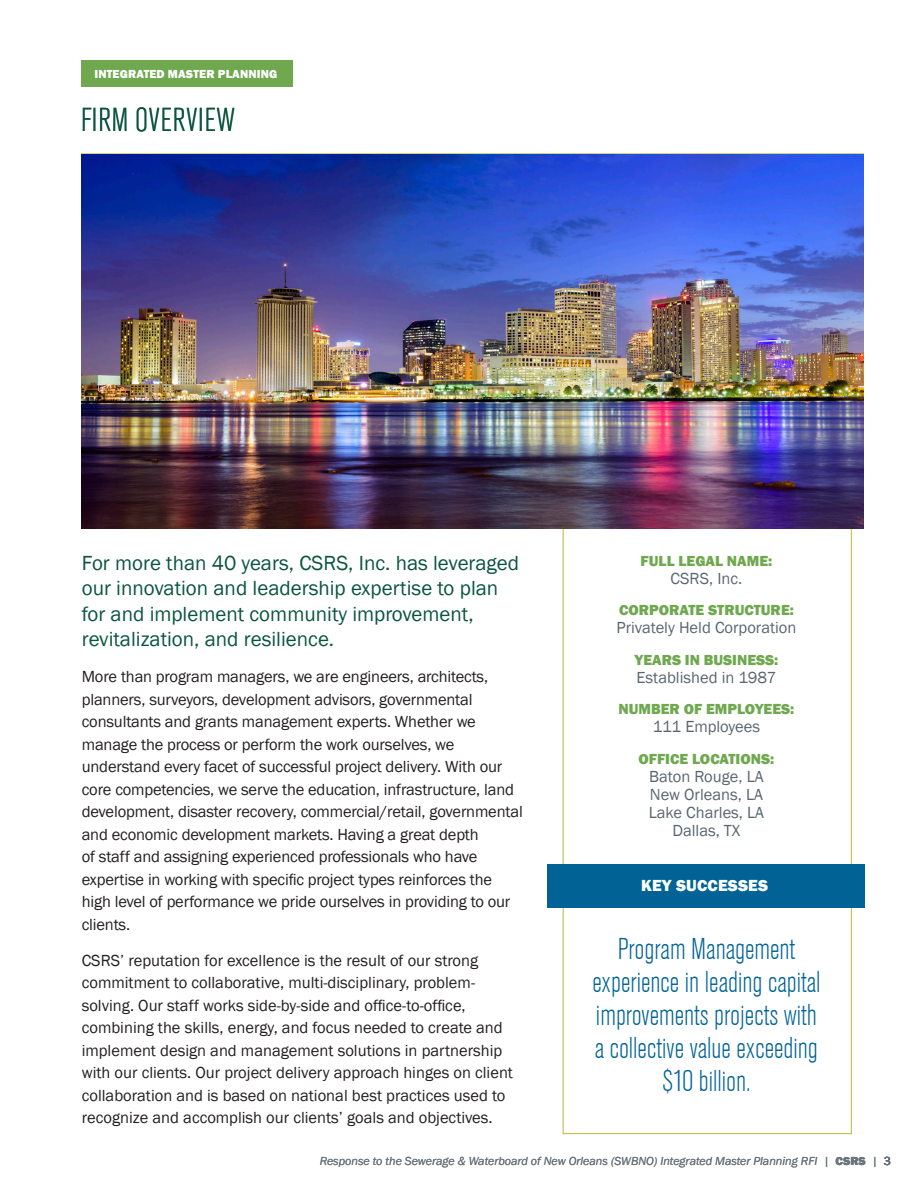
<style>
.page{position:relative;width:918px;height:1188px;background:#fff}
.page>*{position:absolute;margin:0;border:0;box-sizing:border-box;transform-origin:0 0}
.t1{font:300 condensed 33px "Akzidenz Grotesk Std";letter-spacing:.02em;color:#0b553f}
.t2{font:300 condensed 30px/33px "Akzidenz Grotesk Std";color:#016395;text-align:center}
.t3{font:21px/25.5px "Franklin Gothic";color:#0b553f}
.t4{font:16.5px/22.5px "Franklin Gothic";letter-spacing:-.01em;color:#231f20}
.t5{font:16.5px/18px "Franklin Gothic";color:#596670;text-align:center}
.t6{font:800 16.5px "Franklin Gothic";letter-spacing:.01em;color:#fff}
.t7{font:800 15px "Franklin Gothic";color:#6fa84f}
.t8{font:italic 12px "Franklin Gothic";color:#6a747b}
.t9{font:800 12px "Franklin Gothic";letter-spacing:.01em;color:#fff}
.s1{font-weight:800;font-style:normal}
.s2{font-style:normal}
</style>
<div class="page">
<hr style="left:81px;top:153px;width:783px;height:2px;background:#b8ba33">
<div style="left:563px;top:387px;width:289px;height:747px;background:#fff;border:1px solid #b8ba33"></div>
<img style="left:81px;top:155px;width:783px;height:373px">
<div style="left:548px;top:864px;width:317px;height:44px;background:#016395"></div>
<div style="left:81px;top:60px;width:212px;height:27px;background:#6fa84f"></div>
<p class="t9" style="left:94px;top:66px;width:184px">INTEGRATED MASTER PLANNING</p>
<p class="t1" style="left:81px;top:102px;width:155px">FIRM OVERVIEW</p>
<p class="t3" style="left:82px;top:551px;width:439px">For more than 40 years, CSRS, Inc. has leveraged our innovation and leadership expertise to plan for and implement community improvement, revitalization, and resilience.</p>
<p class="t4" style="left:82px;top:666px;width:443px">More than program managers, we are engineers, architects, planners, surveyors, development advisors, governmental consultants and grants management experts. Whether we manage the process or perform the work ourselves, we understand every facet of successful project delivery. With our core competencies, we serve the education, infrastructure, land development, disaster recovery, commercial/retail, governmental and economic development markets. Having a great depth<br>of staff and assigning experienced professionals who have expertise in working with specific project types reinforces the high level of performance we pride ourselves in providing to our clients.</p>
<p class="t4" style="left:82px;top:949px;width:433px">CSRS’ reputation for excellence is the result of our strong commitment to collaborative, multi-disciplinary, problem&shy;solving. Our staff works side-by-side and office-to-office, combining the skills, energy, and focus needed to create and implement design and management solutions in partnership with our clients. Our project delivery approach hinges on client collaboration and is based on national best practices used to recognize and accomplish our clients’ goals and objectives.</p>
<p class="t7" style="left:641px;top:551px;width:133px">FULL LEGAL NAME:</p>
<p class="t5" style="left:671px;top:569px;width:73px">CSRS, Inc.</p>
<p class="t7" style="left:619px;top:600px;width:176px">CORPORATE STRUCTURE:</p>
<p class="t5" style="left:616px;top:619px;width:182px">Privately Held Corporation</p>
<p class="t7" style="left:634px;top:650px;width:145px">YEARS IN BUSINESS:</p>
<p class="t5" style="left:637px;top:668px;width:141px">Established in 1987</p>
<p class="t7" style="left:619px;top:699px;width:177px">NUMBER OF EMPLOYEES:</p>
<p class="t5" style="left:653px;top:718px;width:109px">111 Employees</p>
<p class="t7" style="left:639px;top:749px;width:137px">OFFICE LOCATIONS:</p>
<p class="t5" style="left:649px;top:767px;width:117px">Baton Rouge, LA<br>New Orleans, LA<br>Lake Charles, LA<br>Dallas, TX</p>
<p class="t6" style="left:641px;top:875px;width:129px">KEY SUCCESSES</p>
<p class="t2" style="left:592px;top:933px;width:230px">Program Management experience in leading capital improvements projects with a collective value exceeding $10 billion.</p>
<p class="t8" style="left:320px;top:1154px;width:573px">Response to the Sewerage &amp; Waterboard of New Orleans (SWBNO) Integrated Master Planning RFI | <span class="s1">CSRS</span> | <span class="s2">3</span></p>
</div>
